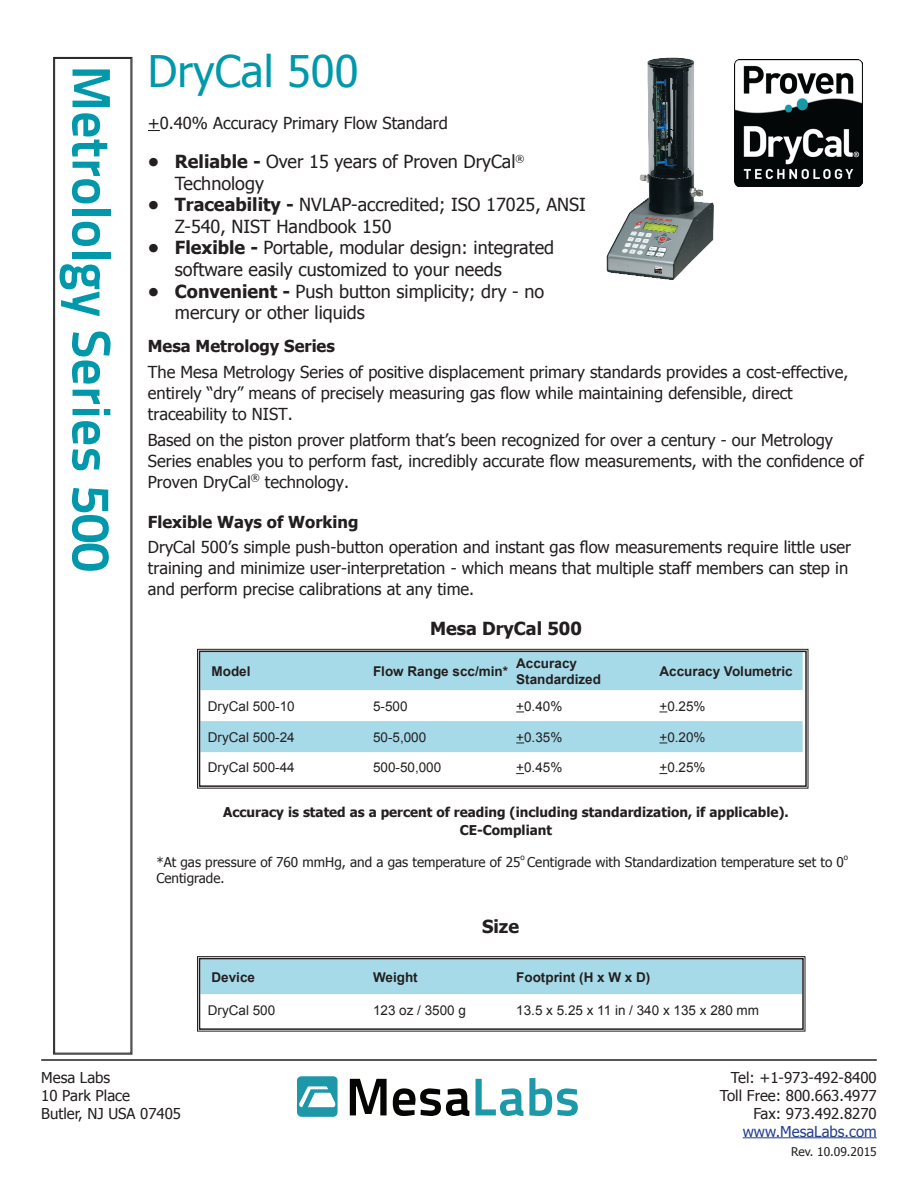
<style>
.page{position:relative;width:918px;height:1188px;background:#fff}
.page>*{position:absolute;margin:0;border:0;box-sizing:border-box;transform-origin:0 0}
.t1{font:700 54px "Titillium Text 22 L";color:#0098aa}
.t2{font:43.5px "Tahoma";color:#0098aa}
.t3{font:18px/21.6px "Tahoma";color:#231f20}
.t4{font:700 18px "Tahoma";color:#231f20}
.t5{font:16.5px/21px "Tahoma";color:#231f20}
.t6{font:700 16.5px "Tahoma";color:#231f20}
.t7{font:15px "Tahoma";color:#231f20}
.t8{font:15px "Tahoma";color:#253f8e}
.t9{font:13.5px "Arial";color:#231f20}
.t10{font:13.5px "Tahoma";color:#231f20}
.t11{font:700 13.5px/16.2px "Arial";color:#231f20}
.t12{font:700 13.5px "Tahoma";color:#231f20}
.t13{font:12px "Tahoma";color:#231f20}
.t14{font:7.8px "Tahoma";color:#231f20}
.s1{font-weight:700}
</style>
<div class="page">
<hr style="left:41px;top:1059px;width:836px;height:2px;background:#231f20">
<hr style="left:743px;top:1137px;width:134px;height:1px;background:#253f8e">
<img style="left:606px;top:57px;width:108px;height:223px">
<div style="left:297px;top:1076px;width:41px;height:41px;background:#1d98a9;border-radius:4px"></div>
<svg style="left:299px;top:1086px;width:36px;height:22px"></svg>
<svg style="left:350px;top:1079px;width:37px;height:36px"></svg>
<svg style="left:393px;top:1088px;width:76px;height:28px"></svg>
<svg style="left:476px;top:1078px;width:102px;height:38px"></svg>
<svg style="left:53px;top:57px;width:80px;height:998px"></svg>
<img style="left:734px;top:60px;width:128px;height:127px">
<svg style="left:148px;top:130px;width:12px;height:1px"></svg>
<svg style="left:197px;top:649px;width:612px;height:140px"></svg>
<div style="left:199px;top:651px;width:608px;height:136px;border:2px solid #231f20"></div>
<svg style="left:197px;top:956px;width:609px;height:76px"></svg>
<div style="left:199px;top:958px;width:605px;height:72px;border:2px solid #231f20"></div>
<p class="t1" style="left:133px;top:65px;width:508px;rotate:90deg">Metrololgy Series 500</p>
<p class="t2" style="left:148px;top:42px;width:212px">DryCal 500</p>
<p class="t5" style="left:148px;top:112px;width:302px">+0.40% Accuracy Primary Flow Standard</p>
<p class="t3" style="left:175px;top:150px;width:351px;text-indent:-27px"><span class="s1">• Reliable -</span> Over 15 years of Proven DryCal<sup>®<br></sup>Technology</p>
<p class="t3" style="left:175px;top:193px;width:413px;text-indent:-27px"><span class="s1">• Traceability -</span> NVLAP-accredited; ISO 17025, ANSI<br>Z-540, NIST Handbook 150</p>
<p class="t3" style="left:175px;top:236px;width:381px;text-indent:-27px"><span class="s1">• Flexible -</span> Portable, modular design: integrated software easily customized to your needs</p>
<p class="t3" style="left:175px;top:279px;width:371px;text-indent:-27px"><span class="s1">• Convenient -</span> Push button simplicity; dry - no mercury or other liquids</p>
<p class="t6" style="left:148px;top:335px;width:189px">Mesa Metrology Series</p>
<p class="t5" style="left:148px;top:361px;width:702px">The Mesa Metrology Series of positive displacement primary standards provides a cost-effective, entirely “dry” means of precisely measuring gas flow while maintaining defensible, direct traceability to NIST.</p>
<p class="t5" style="left:148px;top:428px;width:717px">Based on the piston prover platform that’s been recognized for over a century - our Metrology<br>Series enables you to perform fast, incredibly accurate flow measurements, with the confidence of<br>Proven DryCal<sup>®</sup> technology.</p>
<p class="t6" style="left:148px;top:510px;width:212px">Flexible Ways of Working</p>
<p class="t5" style="left:148px;top:536px;width:705px">DryCal 500’s simple push-button operation and instant gas flow measurements require little user training and minimize user-interpretation - which means that multiple staff members can step in and perform precise calibrations at any time.</p>
<p class="t4" style="left:430px;top:616px;width:153px">Mesa DryCal 500</p>
<p class="t11" style="left:212px;top:664px;width:41px">Model</p>
<p class="t11" style="left:373px;top:664px;width:137px">Flow Range scc/min*</p>
<p class="t11" style="left:516px;top:655px;width:86px">Accuracy<br>Standardized</p>
<p class="t11" style="left:659px;top:664px;width:135px">Accuracy Volumetric</p>
<p class="t9" style="left:208px;top:697px;width:89px">DryCal 500-10</p>
<p class="t9" style="left:373px;top:697px;width:36px">5-500</p>
<p class="t9" style="left:516px;top:697px;width:48px">+0.40%</p>
<p class="t9" style="left:659px;top:697px;width:48px">+0.25%</p>
<p class="t9" style="left:208px;top:728px;width:89px">DryCal 500-24</p>
<p class="t9" style="left:373px;top:728px;width:55px">50-5,000</p>
<p class="t9" style="left:516px;top:728px;width:48px">+0.35%</p>
<p class="t9" style="left:659px;top:728px;width:48px">+0.20%</p>
<p class="t9" style="left:208px;top:759px;width:89px">DryCal 500-44</p>
<p class="t9" style="left:373px;top:759px;width:70px">500-50,000</p>
<p class="t9" style="left:516px;top:759px;width:48px">+0.45%</p>
<p class="t9" style="left:659px;top:759px;width:48px">+0.25%</p>
<p class="t12" style="left:223px;top:803px;width:567px">Accuracy is stated as a percent of reading (including standardization, if applicable).</p>
<p class="t12" style="left:460px;top:821px;width:94px">CE-Compliant</p>
<p class="t10" style="left:156px;top:853px;width:366px">*At gas pressure of 760 mmHg, and a gas temperature of 25</p>
<p class="t14" style="left:520px;top:852px;width:6px">o</p>
<p class="t10" style="left:527px;top:853px;width:318px">Centigrade with Standardization temperature set to 0</p>
<p class="t14" style="left:844px;top:852px;width:6px">o</p>
<p class="t10" style="left:156px;top:870px;width:70px">Centigrade.</p>
<p class="t4" style="left:482px;top:914px;width:38px">Size</p>
<p class="t11" style="left:212px;top:969px;width:45px">Device</p>
<p class="t11" style="left:373px;top:969px;width:46px">Weight</p>
<p class="t11" style="left:516px;top:969px;width:136px">Footprint (H x W x D)</p>
<p class="t9" style="left:208px;top:1001px;width:69px">DryCal 500</p>
<p class="t9" style="left:373px;top:1001px;width:95px">123 oz / 3500 g</p>
<p class="t9" style="left:516px;top:1001px;width:244px">13.5 x 5.25 x 11 in / 340 x 135 x 280 mm</p>
<p class="t7" style="left:41px;top:1067px;width:71px">Mesa Labs</p>
<p class="t7" style="left:41px;top:1085px;width:90px">10 Park Place</p>
<p class="t7" style="left:41px;top:1103px;width:141px">Butler, NJ USA 07405</p>
<p class="t7" style="left:731px;top:1067px;width:147px">Tel: +1-973-492-8400</p>
<p class="t7" style="left:720px;top:1085px;width:158px">Toll Free: 800.663.4977</p>
<p class="t7" style="left:753px;top:1103px;width:125px">Fax: 973.492.8270</p>
<p class="t8" style="left:743px;top:1121px;width:136px">www.MesaLabs.com</p>
<p class="t13" style="left:791px;top:1143px;width:87px">Rev. 10.09.2015</p>
</div>
